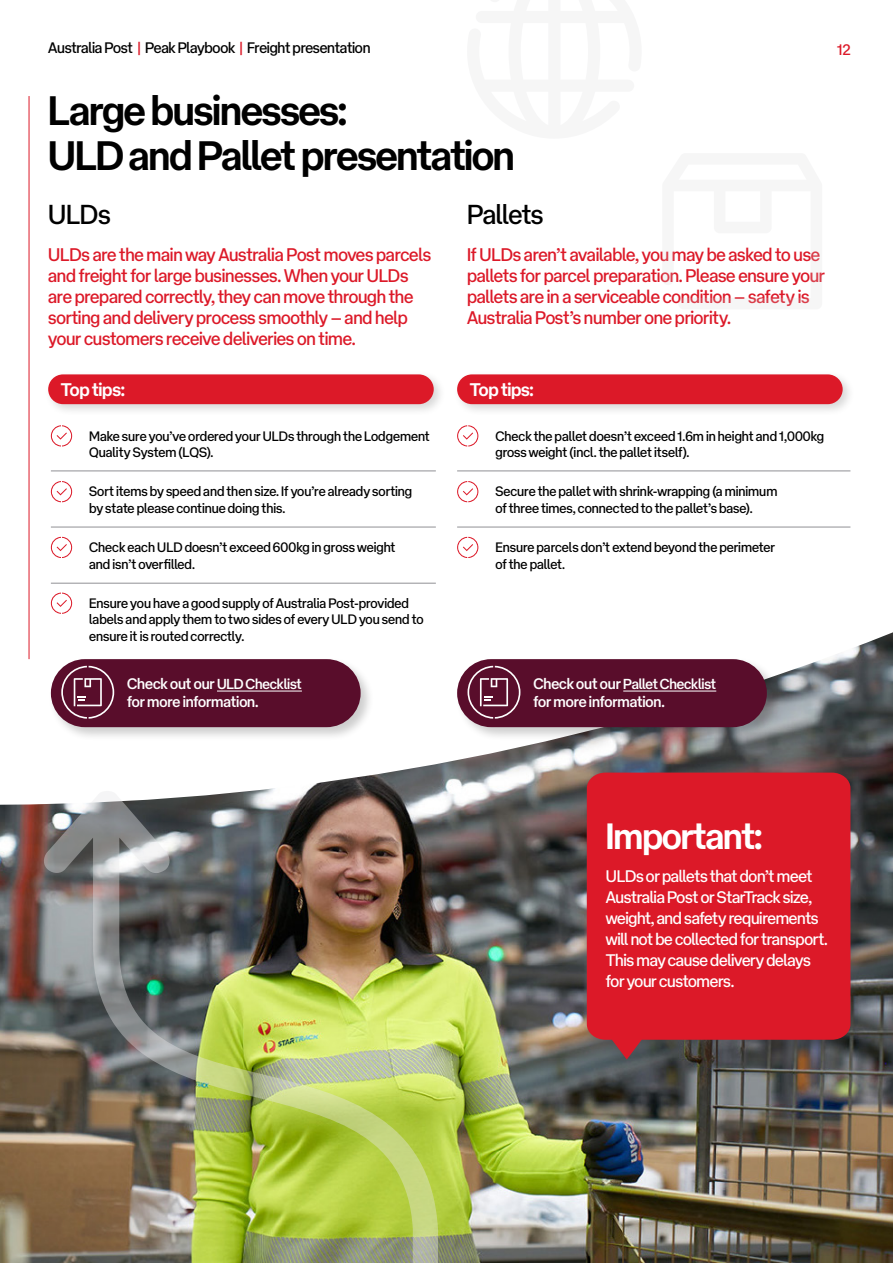
<style>
.page{position:relative;width:893px;height:1263px;background:#fff}
.page>*{position:absolute;margin:0;border:0;box-sizing:border-box;transform-origin:0 0}
.t1{font:700 40.5px/45px "AP Type Pro Display";letter-spacing:-.025em;color:#000}
.t2{font:700 36px "AP Type Pro Display";letter-spacing:-.025em;color:#fff}
.t3{font:27px "AP Type Pro Display";letter-spacing:-.025em;color:#000}
.t4{font:18px/21px "AP Type Pro Display";letter-spacing:-.015em;color:#dc1928}
.t5{font:700 18px "AP Type Pro Display";letter-spacing:-.015em;color:#fff}
.Handy_Hint_-_White_Text{font:16.5px/21px "AP Type Pro Display";letter-spacing:-.02em;color:#fff}
.t6{font:15px "AP Type Pro Display";letter-spacing:-.015em;color:#000}
.Body_Copy_-_Black{font:500 15px "AP Type Pro Display";letter-spacing:-.01em;color:#fff}
.t7{font:15px "AP Type Pro Display";color:#dc1928}
.Body_Copy_-_Black-2{font:500 14.25px "AP Type Pro Display";letter-spacing:-.015em;color:#fff}
.t8{font:13.5px/16.5px "AP Type Pro Display";letter-spacing:-.005em;color:#000}
.s1{color:#dc1928}
.s2{font-size:15px}
</style>
<div class="page">
<img style="left:0;top:632px;width:893px;height:631px">
<div style="left:44px;top:370px;width:402px;height:47px;background:#000;opacity:.16"></div>
<div style="left:48px;top:374px;width:386px;height:30px;background:#dc1928;border-radius:15px"></div>
<div style="left:453px;top:370px;width:402px;height:47px;background:#000;opacity:.16"></div>
<div style="left:457px;top:374px;width:386px;height:30px;background:#dc1928;border-radius:15px"></div>
<svg style="left:51px;top:425px;width:21px;height:21px"></svg>
<svg style="left:51px;top:481px;width:21px;height:21px"></svg>
<svg style="left:51px;top:537px;width:21px;height:21px"></svg>
<svg style="left:51px;top:593px;width:21px;height:21px"></svg>
<hr style="left:51px;top:470px;width:385px;height:1px;background:#909095">
<hr style="left:51px;top:527px;width:385px;height:1px;background:#909095">
<hr style="left:51px;top:583px;width:385px;height:1px;background:#909095">
<svg style="left:457px;top:425px;width:21px;height:21px"></svg>
<svg style="left:457px;top:481px;width:21px;height:21px"></svg>
<svg style="left:457px;top:537px;width:21px;height:21px"></svg>
<hr style="left:457px;top:470px;width:393px;height:1px;background:#909095">
<hr style="left:457px;top:527px;width:393px;height:1px;background:#909095">
<div style="left:581px;top:767px;width:281px;height:303px;background:#4d4d55;opacity:.35"></div>
<svg style="left:587px;top:772px;width:263px;height:287px;background:#d21c2a"></svg>
<img style="left:43px;top:791px;width:395px;height:472px">
<hr style="left:29px;top:96px;width:1px;height:563px;background:#dc1928">
<div style="left:48px;top:656px;width:327px;height:86px;background:#000;opacity:.2"></div>
<div style="left:51px;top:659px;width:310px;height:68px;background:#590d2b;border-radius:34px"></div>
<hr style="left:217px;top:690px;width:85px;height:1px;background:#fff">
<svg style="left:61px;top:666px;width:53px;height:53px"></svg>
<div style="left:454px;top:656px;width:327px;height:86px;background:#000;opacity:.2"></div>
<div style="left:457px;top:659px;width:310px;height:68px;background:#590d2b;border-radius:34px"></div>
<hr style="left:623px;top:690px;width:93px;height:1px;background:#fff">
<svg style="left:467px;top:666px;width:53px;height:53px"></svg>
<p class="t6" style="left:48px;top:35px;width:324px">Australia Post <span class="s1">|</span> Peak Playbook <span class="s1">|</span> Freight presentation</p>
<p class="t7" style="left:837px;top:37px;width:15px">12</p>
<p class="t1" style="left:48px;top:84px;width:468px">Large businesses:<br>ULD and Pallet presentation</p>
<p class="t3" style="left:48px;top:192px;width:64px">ULDs</p>
<p class="t3" style="left:467px;top:192px;width:78px">Pallets</p>
<p class="t4" style="left:48px;top:242px;width:385px">ULDs are the main way Australia Post moves parcels and freight for large businesses. When your ULDs are prepared correctly, they can move through the sorting and delivery process smoothly – and help your customers receive deliveries on time.</p>
<p class="t4" style="left:467px;top:242px;width:359px">If ULDs aren’t available, you may be asked to use pallets for parcel preparation. Please ensure your pallets are in a serviceable condition – safety is Australia Post’s number one priority.</p>
<p class="t5" style="left:61px;top:374px;width:66px">Top tips:</p>
<p class="t5" style="left:470px;top:374px;width:66px">Top tips:</p>
<p class="t8" style="left:89px;top:426px;width:342px">Make sure you’ve ordered your ULDs through the Lodgement<br>Quality System (LQS).</p>
<p class="t8" style="left:89px;top:482px;width:325px">Sort items by speed and then size. If you’re already sorting by state please continue doing this.</p>
<p class="t8" style="left:89px;top:538px;width:308px">Check each ULD doesn’t exceed 600kg in gross weight and isn’t overfilled.</p>
<p class="t8" style="left:89px;top:593px;width:336px">Ensure you have a good supply of Australia Post-provided labels and apply them to two sides of every ULD you send to ensure it is routed correctly.</p>
<p class="t8" style="left:495px;top:426px;width:330px">Check the pallet doesn’t exceed 1.6m in height and 1,000kg gross weight (incl. the pallet itself).</p>
<p class="t8" style="left:495px;top:482px;width:283px">Secure the pallet with shrink-wrapping (a minimum of three times, connected to the pallet’s base).</p>
<p class="t8" style="left:495px;top:538px;width:281px">Ensure parcels don’t extend beyond the perimeter of the pallet.</p>
<p class="Body_Copy_-_Black-2" style="left:127px;top:673px;width:176px"><span class="s2">Check out our</span> ULD Checklist</p>
<p class="Body_Copy_-_Black" style="left:127px;top:690px;width:133px">for more information.</p>
<p class="Body_Copy_-_Black-2" style="left:533px;top:673px;width:184px"><span class="s2">Check out our</span> Pallet Checklist</p>
<p class="Body_Copy_-_Black" style="left:533px;top:690px;width:133px">for more information.</p>
<p class="t2" style="left:606px;top:806px;width:158px">Important:</p>
<p class="Handy_Hint_-_White_Text" style="left:606px;top:864px;width:223px">ULDs or pallets that don’t meet<br>Australia Post or StarTrack size, weight, and safety requirements will not be collected for transport.<br>This may cause delivery delays for your customers.</p>
</div>
